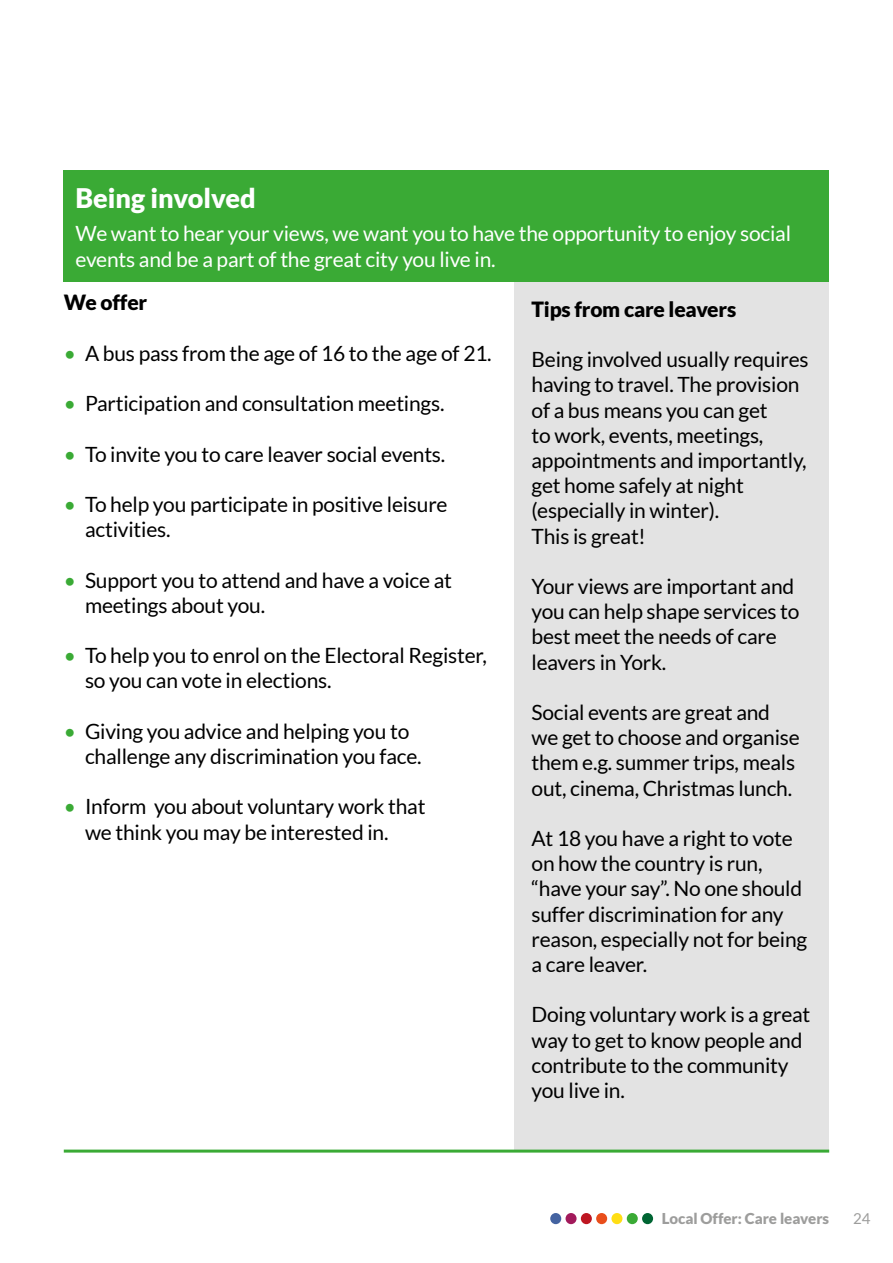
<style>
.page{position:relative;width:893px;height:1263px;background:#fff}
.page>*{position:absolute;margin:0;border:0;box-sizing:border-box;transform-origin:0 0}
.t1{font:900 27px "Lato";color:#fff}
.t2{font:21px/25.2px "Lato";letter-spacing:-.01em;color:#000}
.t3{font:21px "Lato";letter-spacing:-.01em;color:#fff}
.t4{font:900 21px "Lato";letter-spacing:-.01em;color:#000}
.t5{font:900 15px "Lato";color:#9d9d9c}
.t6{font:15px "Lato";color:#9d9d9c}
.s1{color:#3aaa35}
</style>
<div class="page">
<div style="left:642px;top:1213px;width:11px;height:11px;background:#006533;border-radius:50%"></div>
<div style="left:566px;top:1213px;width:11px;height:11px;background:#a21a5b;border-radius:50%"></div>
<div style="left:581px;top:1213px;width:11px;height:11px;background:#be1622;border-radius:50%"></div>
<div style="left:596px;top:1213px;width:11px;height:11px;background:#e94e1b;border-radius:50%"></div>
<div style="left:611px;top:1213px;width:11px;height:11px;background:#ffde14;border-radius:50%"></div>
<div style="left:627px;top:1213px;width:11px;height:11px;background:#3aaa35;border-radius:50%"></div>
<div style="left:550px;top:1213px;width:11px;height:11px;background:#4463a1;border-radius:50%"></div>
<div style="left:514px;top:191px;width:315px;height:958px;background:#e3e3e3"></div>
<div style="left:64px;top:170px;width:765px;height:112px;background:#3aaa35"></div>
<hr style="left:64px;top:1149px;width:765px;height:3px;background:#3aaa35">
<h2 class="t1" style="left:75px;top:182px;width:182px">Being involved</h2>
<p class="t3" style="left:75px;top:222px;width:717px">We want to hear your views, we want you to have the opportunity to enjoy social</p>
<p class="t3" style="left:75px;top:247px;width:422px">events and be a part of the great city you live in.</p>
<p class="t4" style="left:64px;top:290px;width:85px">We offer</p>
<p class="t2" style="left:64px;top:340px;width:429px"><span class="s1">•</span> A bus pass from the age of 16 to the age of 21.</p>
<p class="t2" style="left:64px;top:391px;width:382px"><span class="s1">•</span> Participation and consultation meetings.</p>
<p class="t2" style="left:64px;top:441px;width:383px"><span class="s1">•</span> To invite you to care leaver social events.</p>
<p class="t2" style="left:85px;top:492px;width:364px;text-indent:-21px"><span class="s1">•</span> To help you participate in positive leisure activities.</p>
<p class="t2" style="left:85px;top:567px;width:369px;text-indent:-21px"><span class="s1">•</span> Support you to attend and have a voice at meetings about you.</p>
<p class="t2" style="left:85px;top:643px;width:403px;text-indent:-21px"><span class="s1">•</span> To help you to enrol on the Electoral Register, so you can vote in elections.</p>
<p class="t2" style="left:85px;top:718px;width:338px;text-indent:-21px"><span class="s1">•</span> Giving you advice and helping you to challenge any discrimination you face.</p>
<p class="t2" style="left:85px;top:794px;width:342px;text-indent:-21px"><span class="s1">•</span> Inform you about voluntary work that we think you may be interested in.</p>
<p class="t4" style="left:531px;top:297px;width:206px">Tips from care leavers</p>
<p class="t2" style="left:531px;top:347px;width:279px">Being involved usually requires having to travel. The provision of a bus means you can get<br>to work, events, meetings, appointments and importantly, get home safely at night (especially in winter).<br>This is great!</p>
<p class="t2" style="left:531px;top:574px;width:269px">Your views are important and you can help shape services to best meet the needs of care leavers in York.</p>
<p class="t2" style="left:531px;top:700px;width:270px">Social events are great and we get to choose and organise them e.g. summer trips, meals out, cinema, Christmas lunch.</p>
<p class="t2" style="left:531px;top:826px;width:277px">At 18 you have a right to vote on how the country is run, “have your say”. No one should suffer discrimination for any reason, especially not for being a care leaver.</p>
<p class="t2" style="left:531px;top:1002px;width:280px">Doing voluntary work is a great way to get to know people and contribute to the community you live in.</p>
<p class="t5" style="left:662px;top:1210px;width:169px">Local Offer: Care leavers</p>
<p class="t6" style="left:853px;top:1210px;width:19px">24</p>
</div>
